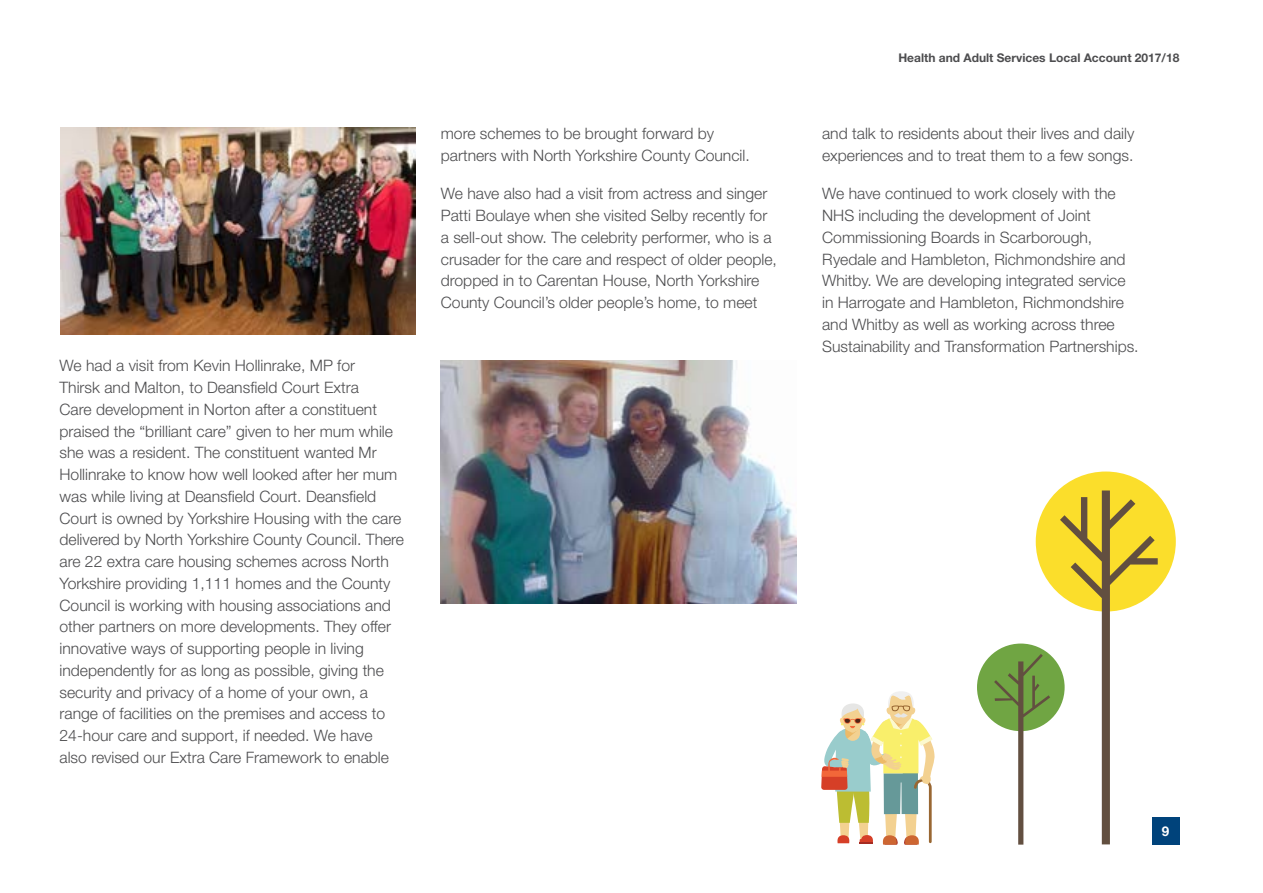
<style>
.page{position:relative;width:1263px;height:893px;background:#fff}
.page>*{position:absolute;margin:0;border:0;box-sizing:border-box;transform-origin:0 0}
.t1{font:300 15.75px/21.8px "Helvetica Neue LT Std";color:#4d4d4f}
.t2{font:700 13.5px "Helvetica Neue LT Std";color:#fff}
.t3{font:700 12px "Helvetica Neue LT Std";color:#4d4d4f}
</style>
<div class="page">
<div style="left:1036px;top:471px;width:140px;height:140px;background:#fbde2b;border-radius:50%"></div>
<svg style="left:1060px;top:490px;width:98px;height:354px"></svg>
<div style="left:977px;top:643px;width:87px;height:88px;background:#70a543;border-radius:50%"></div>
<svg style="left:994px;top:654px;width:56px;height:191px"></svg>
<img style="left:60px;top:128px;width:355px;height:206px">
<img style="left:441px;top:360px;width:356px;height:243px">
<svg style="left:821px;top:691px;width:114px;height:154px"></svg>
<div style="left:1152px;top:817px;width:27px;height:28px;background:#00437b"></div>
<p class="t1" style="left:60px;top:354px;width:346px">We had a visit from Kevin Hollinrake, MP for<br>Thirsk and Malton, to Deansfield Court Extra<br>Care development in Norton after a constituent praised the “brilliant care” given to her mum while she was a resident. The constituent wanted Mr Hollinrake to know how well looked after her mum was while living at Deansfield Court. Deansfield Court is owned by Yorkshire Housing with the care delivered by North Yorkshire County Council. There are 22 extra care housing schemes across North Yorkshire providing 1,111 homes and the County Council is working with housing associations and other partners on more developments. They offer innovative ways of supporting people in living independently for as long as possible, giving the security and privacy of a home of your own, a range of facilities on the premises and access to 24-hour care and support, if needed. We have<br>also revised our Extra Care Framework to enable</p>
<p class="t1" style="left:441px;top:122px;width:310px">more schemes to be brought forward by partners with North Yorkshire County Council.</p>
<p class="t1" style="left:441px;top:183px;width:338px">We have also had a visit from actress and singer Patti Boulaye when she visited Selby recently for a sell-out show. The celebrity performer, who is a crusader for the care and respect of older people, dropped in to Carentan House, North Yorkshire County Council’s older people’s home, to meet</p>
<p class="t3" style="left:898px;top:50px;width:282px">Health and Adult Services Local Account 2017/18</p>
<p class="t1" style="left:822px;top:122px;width:314px">and talk to residents about their lives and daily experiences and to treat them to a few songs.</p>
<p class="t1" style="left:822px;top:183px;width:318px">We have continued to work closely with the NHS including the development of Joint Commissioning Boards in Scarborough, Ryedale and Hambleton, Richmondshire and Whitby. We are developing integrated service in Harrogate and Hambleton, Richmondshire and Whitby as well as working across three Sustainability and Transformation Partnerships.</p>
<p class="t2" style="left:1162px;top:822px;width:9px">9</p>
</div>
